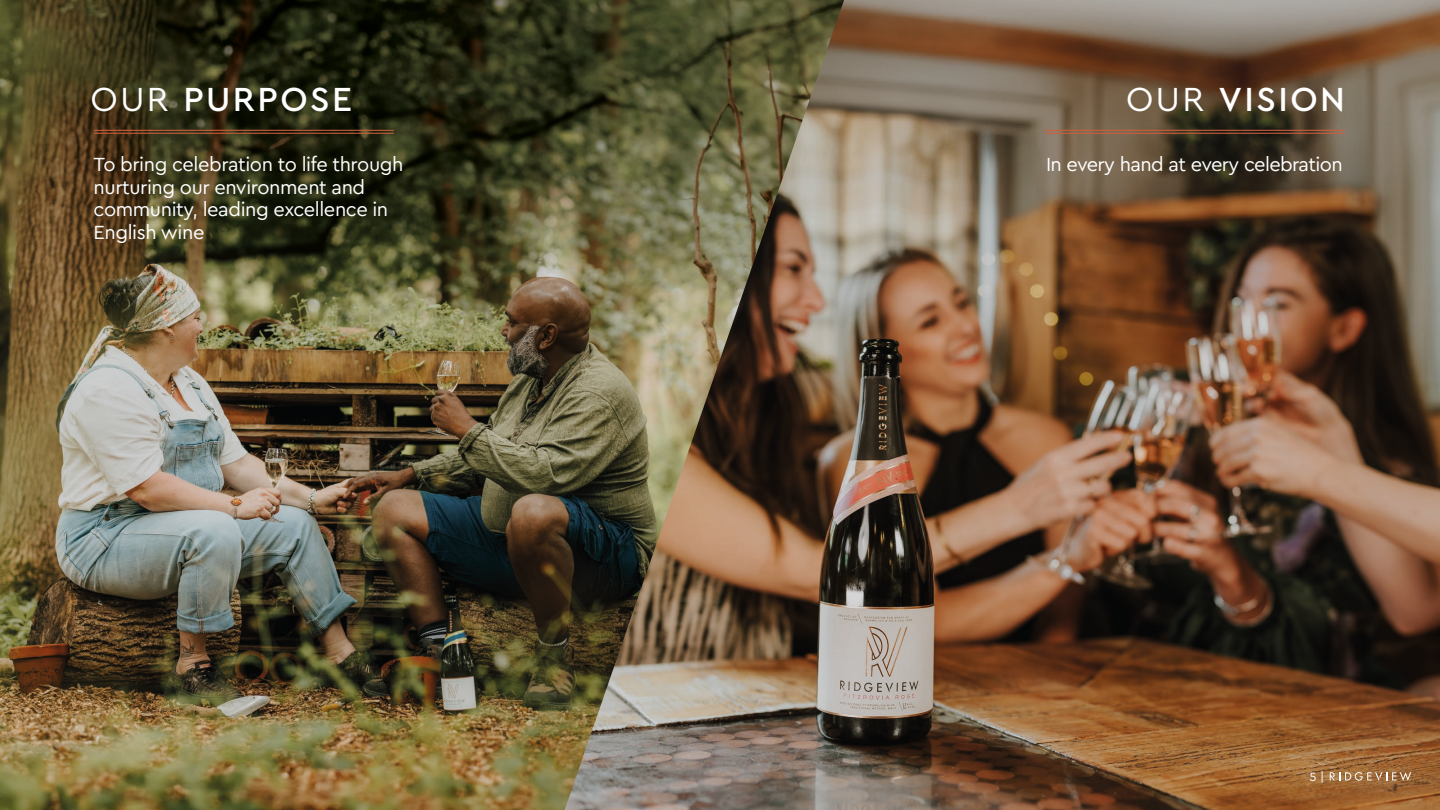
<style>
.page{position:relative;width:1440px;height:810px;background:#fff}
.page>*{position:absolute;margin:0;border:0;box-sizing:border-box;transform-origin:0 0}
.t1{font:500 35px "Cera Pro";letter-spacing:.07em;color:#fff}
.t2{font:20px/22.5px "Cera Pro";letter-spacing:-.02em;color:#fff}
.t3{font:12.62px "Cera Pro";color:#fff}
.s1{font-weight:400}
</style>
<div class="page">
<img style="left:844px;top:0;width:596px;height:810px">
<img style="left:0;top:0;width:844px;height:810px">
<hr style="left:94px;top:133px;width:300px;height:1px;background:#cd5f3d">
<hr style="left:94px;top:130px;width:300px;height:1px;background:#cd5f3d">
<hr style="left:1045px;top:133px;width:300px;height:1px;background:#cd5f3d">
<hr style="left:1045px;top:130px;width:300px;height:1px;background:#cd5f3d">
<svg style="left:1330px;top:772px;width:81px;height:9px"></svg>
<h1 class="t1" style="left:91px;top:76px;width:263px"><span class="s1">OUR</span> PURPOSE</h1>
<h1 class="t1" style="left:1126px;top:76px;width:221px"><span class="s1">OUR</span> VISION</h1>
<p class="t2" style="left:94px;top:152px;width:311px">To bring celebration to life through nurturing our environment and community, leading excellence in<br>English wine</p>
<p class="t2" style="left:1046px;top:152px;width:298px">In every hand at every celebration</p>
<p class="t3" style="left:1310px;top:768px;width:17px">5 |</p>
</div>
